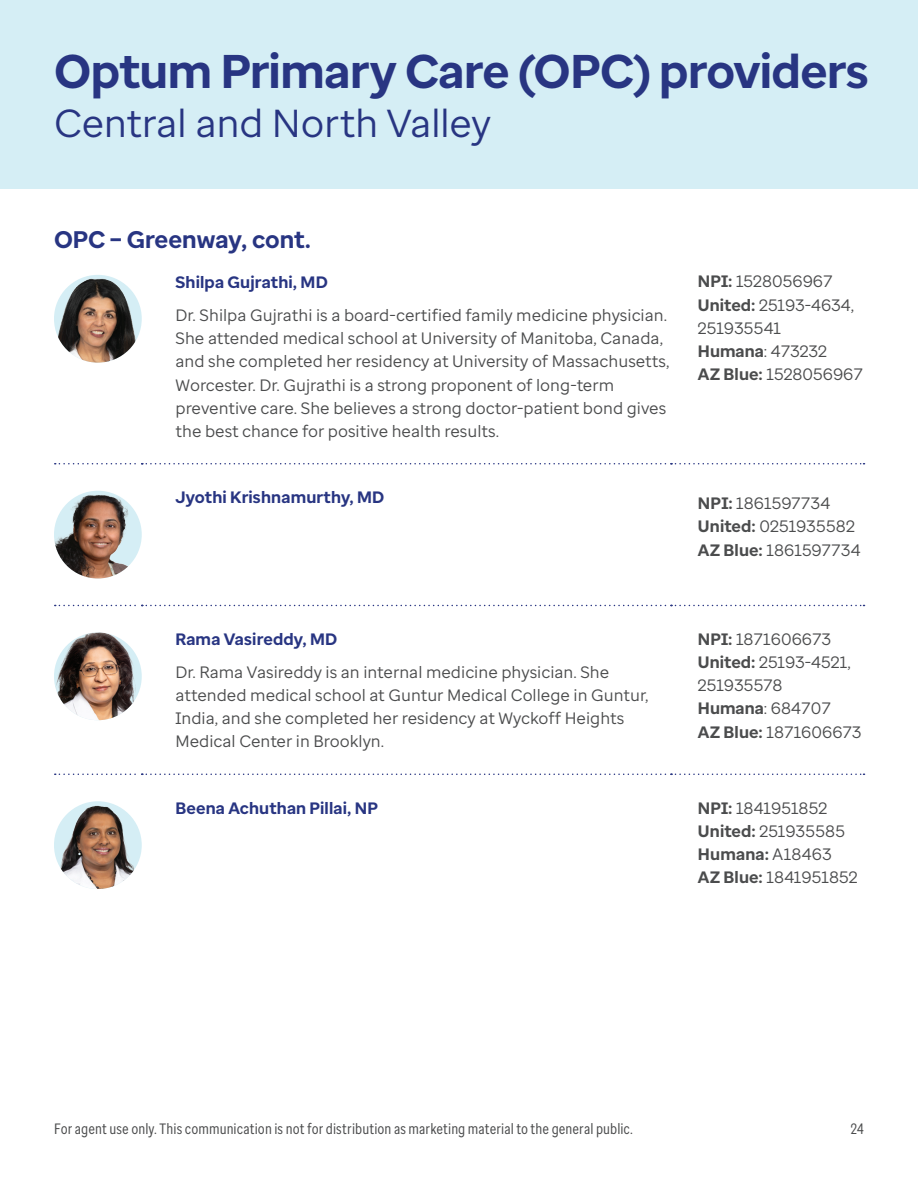
<style>
.page{position:relative;width:918px;height:1188px;background:#fff}
.page>*{position:absolute;margin:0;border:0;box-sizing:border-box;transform-origin:0 0}
.t1{font:700 47.25px "Optum Sans";letter-spacing:-.01em;color:#283582}
.t2{font:39px "Optum Sans";letter-spacing:-.01em;color:#283582}
.t3{font:700 24px "Optum Sans";color:#283582}
.t4{font:16.5px/23.1px "Optum Sans";color:#4b4c4d}
.t5{font:700 16.5px "Optum Sans";letter-spacing:.01em;color:#283582}
.t6{font:15px "Optum Sans Cond";letter-spacing:.005em;color:#4b4c4d}
.s1{font-weight:700}
</style>
<div class="page">
<div style="left:0;top:0;width:918px;height:189px;background:#d5eef5"></div>
<svg style="left:55px;top:463px;width:810px;height:1px"></svg>
<svg style="left:55px;top:605px;width:810px;height:1px"></svg>
<svg style="left:55px;top:774px;width:810px;height:1px"></svg>
<img style="left:54px;top:275px;width:88px;height:88px;border-radius:44px">
<img style="left:54px;top:491px;width:88px;height:87px">
<img style="left:54px;top:632px;width:88px;height:88px;border-radius:44px">
<img style="left:54px;top:801px;width:88px;height:88px;border-radius:44px">
<h1 class="t1" style="left:54px;top:40px;width:816px">Optum Primary Care (OPC) providers</h1>
<h2 class="t2" style="left:54px;top:98px;width:439px">Central and North Valley</h2>
<h3 class="t3" style="left:54px;top:224px;width:259px">OPC – Greenway, cont.</h3>
<p class="t5" style="left:176px;top:271px;width:154px">Shilpa Gujrathi, MD</p>
<p class="t4" style="left:698px;top:270px;width:167px"><span class="s1">NPI:</span> 1528056967<br><span class="s1">United:</span> 25193-4634,<br>251935541<br><span class="s1">Humana</span>: 473232<br><span class="s1">AZ Blue:</span> 1528056967</p>
<p class="t4" style="left:176px;top:304px;width:495px">Dr. Shilpa Gujrathi is a board-certified family medicine physician.<br>She attended medical school at University of Manitoba, Canada, and she completed her residency at University of Massachusetts, Worcester. Dr. Gujrathi is a strong proponent of long-term preventive care. She believes a strong doctor-patient bond gives the best chance for positive health results.</p>
<p class="t5" style="left:176px;top:487px;width:211px">Jyothi Krishnamurthy, MD</p>
<p class="t4" style="left:698px;top:492px;width:164px"><span class="s1">NPI:</span> 1861597734<br><span class="s1">United:</span> 0251935582<br><span class="s1">AZ Blue:</span> 1861597734</p>
<p class="t5" style="left:176px;top:629px;width:163px">Rama Vasireddy, MD</p>
<p class="t4" style="left:698px;top:628px;width:165px"><span class="s1">NPI:</span> 1871606673<br><span class="s1">United:</span> 25193-4521,<br>251935578<br><span class="s1">Humana</span>: 684707<br><span class="s1">AZ Blue:</span> 1871606673</p>
<p class="t4" style="left:176px;top:660px;width:474px">Dr. Rama Vasireddy is an internal medicine physician. She attended medical school at Guntur Medical College in Guntur, India, and she completed her residency at Wyckoff Heights Medical Center in Brooklyn.</p>
<p class="t5" style="left:176px;top:798px;width:204px">Beena Achuthan Pillai, NP</p>
<p class="t4" style="left:698px;top:796px;width:161px"><span class="s1">NPI:</span> 1841951852<br><span class="s1">United:</span> 251935585<br><span class="s1">Humana:</span> A18463<br><span class="s1">AZ Blue:</span> 1841951852</p>
<p class="t6" style="left:54px;top:1119px;width:581px">For agent use only. This communication is not for distribution as marketing material to the general public.</p>
<p class="t6" style="left:851px;top:1119px;width:15px">24</p>
</div>
